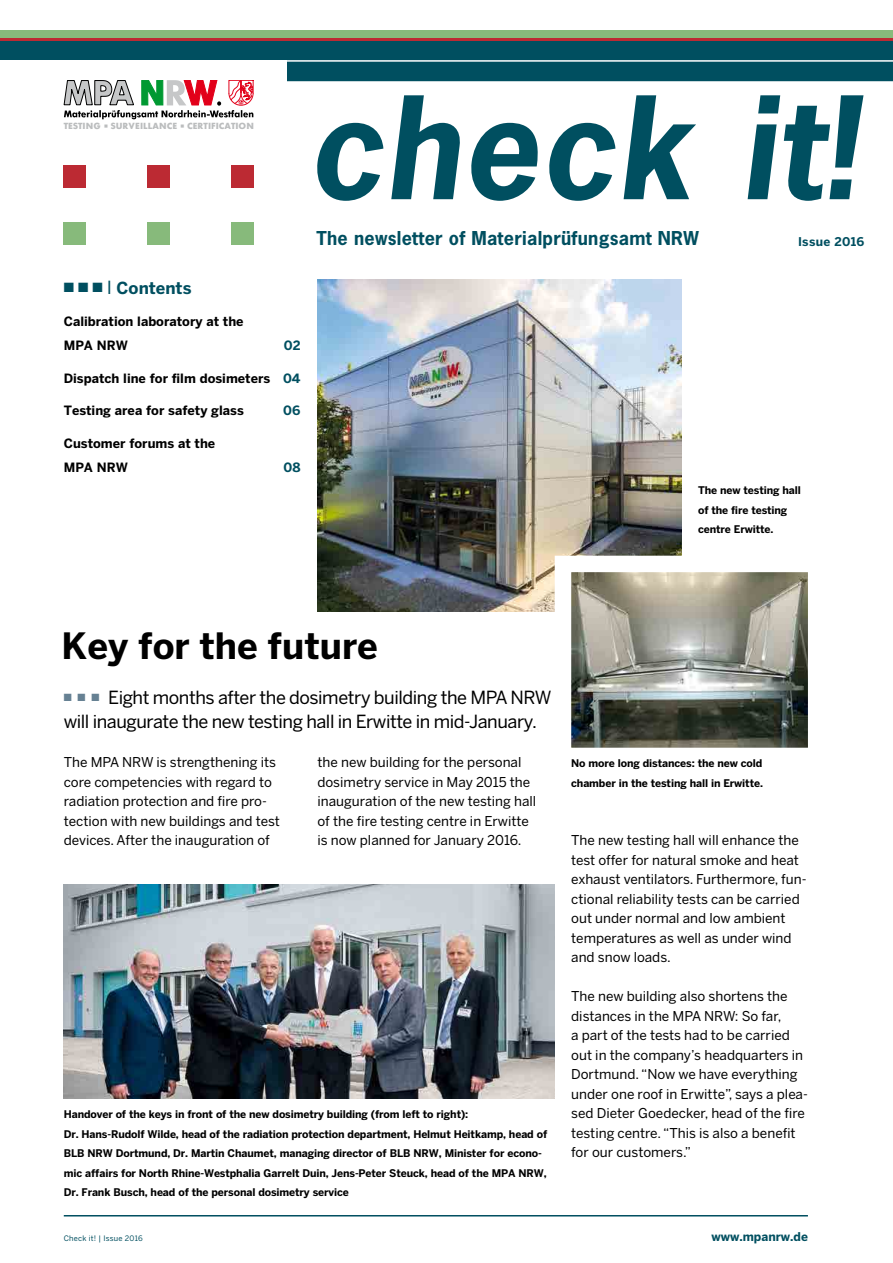
<style>
.page{position:relative;width:893px;height:1263px;background:#fff}
.page>*{position:absolute;margin:0;border:0;box-sizing:border-box;transform-origin:0 0}
.t1{font:italic 700 133.5px "News Gothic";letter-spacing:.015em;color:#004f60}
.Haedline_dt{font:700 36px "Benton Sans";color:#000}
.t2{font:18px/24px "Benton Sans";letter-spacing:-.025em;color:#000}
.t3{font:700 18px "News Gothic";letter-spacing:.015em;color:#004f60}
.t4{font:700 16.5px "Benton Sans";color:#004f60}
.Fließtext_dt{font:13.5px/19.5px "Benton Sans";color:#000}
.Infoebene_Text_dt{font:700 12.75px/24px "Benton Sans";color:#000}
.Infoebene_Text_dt-2{font:700 12.75px "Benton Sans";color:#004f60}
.t5{font:700 12px "Benton Sans";color:#004f60}
.t6{font:700 12px "Benton Sans";letter-spacing:.025em;color:#004f60}
.BU{font:700 10.5px/19.5px "Benton Sans";letter-spacing:-.01em;color:#000}
.t7{font:8.55px "Futura Fett";letter-spacing:.035em;color:#bbbdbe}
.t8{font:7.5px "Benton Sans";letter-spacing:.025em;color:#004f60}
.s1{font-weight:400;font-size:18px}
.s2{color:#004f60}
</style>
<div class="page">
<hr style="left:64px;top:1215px;width:744px;height:1px;background:#004f60">
<img style="left:64px;top:884px;width:490px;height:215px">
<img style="left:317px;top:280px;width:364px;height:331px">
<svg style="left:546px;top:547px;width:262px;height:201px"></svg>
<div style="left:0;top:30px;width:893px;height:8px;background:#87ba7b"></div>
<div style="left:231px;top:222px;width:22px;height:22px;background:#87ba7b"></div>
<div style="left:147px;top:222px;width:23px;height:22px;background:#87ba7b"></div>
<div style="left:64px;top:222px;width:22px;height:22px;background:#87ba7b"></div>
<div style="left:231px;top:166px;width:22px;height:22px;background:#bc2a33"></div>
<div style="left:147px;top:166px;width:23px;height:22px;background:#bc2a33"></div>
<div style="left:64px;top:166px;width:22px;height:22px;background:#bc2a33"></div>
<svg style="left:0;top:38px;width:893px;height:82px"></svg>
<p class="t7" style="left:64px;top:121px;width:192px">TESTING ■ SURVEILLANCE ■ CERTIFICATION</p>
<p class="t4" style="left:64px;top:278px;width:129px">■ ■ ■ <span class="s1">I</span> Contents</p>
<p class="Infoebene_Text_dt" style="left:64px;top:310px;width:181px">Calibration laboratory at the<br>MPA NRW</p>
<p class="Infoebene_Text_dt-2" style="left:284px;top:338px;width:18px">02</p>
<p class="Infoebene_Text_dt" style="left:64px;top:366px;width:238px">Dispatch line for film dosimeters <span class="s2">04</span></p>
<p class="Infoebene_Text_dt" style="left:64px;top:399px;width:182px">Testing area for safety glass</p>
<p class="Infoebene_Text_dt-2" style="left:283px;top:403px;width:19px">06</p>
<p class="Infoebene_Text_dt" style="left:64px;top:431px;width:153px">Customer forums at the<br>MPA NRW</p>
<p class="Infoebene_Text_dt-2" style="left:283px;top:460px;width:19px">08</p>
<p class="t1" style="left:308px;top:60px;width:550px">check it!</p>
<p class="t3" style="left:317px;top:227px;width:384px">The newsletter of Materialprüfungsamt NRW</p>
<p class="t6" style="left:798px;top:235px;width:68px">Issue 2016</p>
<p class="BU" style="left:698px;top:480px;width:104px">The new testing hall of the fire testing centre Erwitte.</p>
<p class="Haedline_dt" style="left:62px;top:625px;width:318px">Key for the future</p>
<p class="t2" style="left:64px;top:685px;width:489px"><sup>■</sup> <sup>■</sup> <sup>■</sup> Eight months after the dosimetry building the MPA NRW will inaugurate the new testing hall in Erwitte in mid-January.</p>
<p class="Fließtext_dt" style="left:317px;top:752px;width:220px">the new building for the personal dosimetry service in May 2015 the inauguration of the new testing hall of the fire testing centre in Erwitte is now planned for January 2016.</p>
<p class="Fließtext_dt" style="left:64px;top:752px;width:218px">The MPA NRW is strengthening its core competencies with regard to radiation protection and fire pro&shy;tection with new buildings and test devices. After the inauguration of</p>
<p class="BU" style="left:64px;top:1104px;width:485px">Handover of the keys in front of the new dosimetry building (from left to right):<br>Dr. Hans-Rudolf Wilde, head of the radiation protection department, Helmut Heitkamp, head of BLB NRW Dortmund, Dr. Martin Chaumet, managing director of BLB NRW, Minister for econo&shy;mic affairs for North Rhine-Westphalia Garrelt Duin, Jens-Peter Steuck, head of the MPA NRW, Dr. Frank Busch, head of the personal dosimetry service</p>
<p class="BU" style="left:571px;top:753px;width:193px">No more long distances: the new cold chamber in the testing hall in Erwitte.</p>
<p class="Fließtext_dt" style="left:571px;top:830px;width:237px">The new testing hall will enhance the test offer for natural smoke and heat exhaust ventilators. Furthermore, fun&shy;ctional reliability tests can be carried out under normal and low ambient temperatures as well as under wind and snow loads.</p>
<p class="Fließtext_dt" style="left:571px;top:986px;width:238px">The new building also shortens the distances in the MPA NRW: So far,<br>a part of the tests had to be carried out in the company’s headquarters in Dortmund. “Now we have everything under one roof in Erwitte”, says a plea&shy;sed Dieter Goedecker, head of the fire testing centre. “This is also a benefit for our customers.”</p>
<p class="t8" style="left:64px;top:1234px;width:81px">Check it! | Issue 2016</p>
<p class="t5" style="left:711px;top:1230px;width:98px">www.mpanrw.de</p>
</div>
